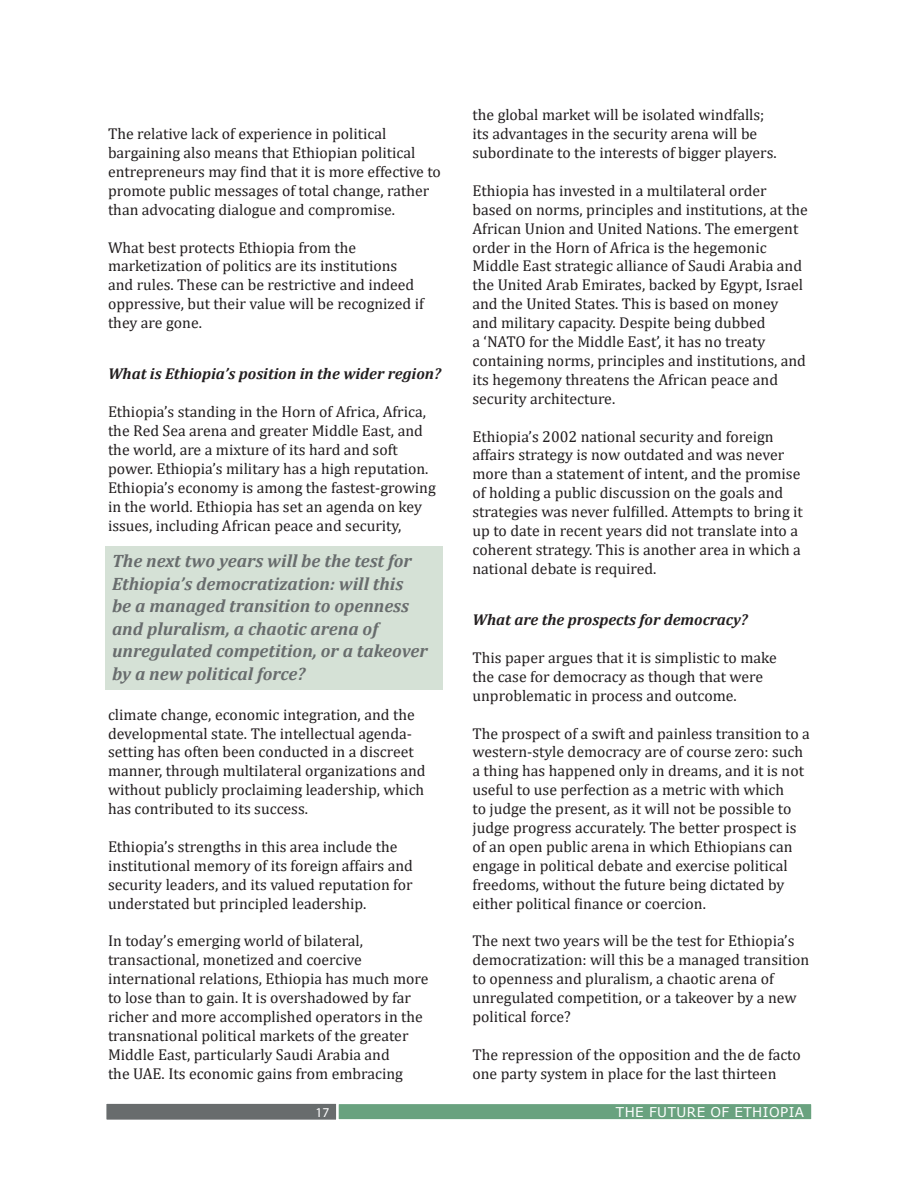
<style>
.page{position:relative;width:918px;height:1188px;background:#fff}
.page>*{position:absolute;margin:0;border:0;box-sizing:border-box;transform-origin:0 0}
.t1{font:italic 700 18px/22.5px "Cambria";color:#686c6d}
.t2{font:15.75px/18.9px "Cambria";color:#231f20}
.t3{font:italic 700 15.75px "Cambria";color:#231f20}
.t4{font:13.5px "Verdana";letter-spacing:.035em;color:#fff}
.t5{font:13.5px "Myriad Pro";color:#fff}
</style>
<div class="page">
<div style="left:338px;top:1103px;width:474px;height:17px;background:#69a27f"></div>
<div style="left:337px;top:1103px;width:476px;height:18px;border:2px solid #fff"></div>
<div style="left:106px;top:1103px;width:231px;height:17px;background:#686c6d"></div>
<div style="left:105px;top:1103px;width:232px;height:18px;border:1px solid #fff"></div>
<div style="left:105px;top:546px;width:338px;height:144px;background:#d5e1d6"></div>
<p class="t2" style="left:108px;top:124px;width:335px">The relative lack of experience in political bargaining also means that Ethiopian political entrepreneurs may find that it is more effective to promote public messages of total change, rather than advocating dialogue and compromise.</p>
<p class="t2" style="left:108px;top:238px;width:317px">What best protects Ethiopia from the marketization of politics are its institutions and rules. These can be restrictive and indeed oppressive, but their value will be recognized if they are gone.</p>
<p class="t3" style="left:108px;top:363px;width:334px">What is Ethiopia’s position in the wider region?</p>
<p class="t2" style="left:108px;top:402px;width:329px">Ethiopia’s standing in the Horn of Africa, Africa, the Red Sea arena and greater Middle East, and the world, are a mixture of its hard and soft power. Ethiopia’s military has a high reputation.<br>Ethiopia’s economy is among the fastest-growing in the world. Ethiopia has set an agenda on key issues, including African peace and security,</p>
<p class="t1" style="left:112px;top:549px;width:317px">The next two years will be the test for Ethiopia’s democratization: will this<br>be a managed transition to openness and pluralism, a chaotic arena of unregulated competition, or a takeover by a new political force?</p>
<p class="t2" style="left:108px;top:705px;width:319px">climate change, economic integration, and the developmental state. The intellectual agenda&shy;setting has often been conducted in a discreet manner, through multilateral organizations and without publicly proclaiming leadership, which has contributed to its success.</p>
<p class="t2" style="left:108px;top:837px;width:307px">Ethiopia’s strengths in this area include the institutional memory of its foreign affairs and security leaders, and its valued reputation for understated but principled leadership.</p>
<p class="t2" style="left:108px;top:932px;width:322px">In today’s emerging world of bilateral, transactional, monetized and coercive international relations, Ethiopia has much more to lose than to gain. It is overshadowed by far richer and more accomplished operators in the transnational political markets of the greater Middle East, particularly Saudi Arabia and<br>the UAE. Its economic gains from embracing</p>
<p class="t2" style="left:472px;top:105px;width:306px">the global market will be isolated windfalls; its advantages in the security arena will be subordinate to the interests of bigger players.</p>
<p class="t2" style="left:472px;top:181px;width:337px">Ethiopia has invested in a multilateral order based on norms, principles and institutions, at the African Union and United Nations. The emergent order in the Horn of Africa is the hegemonic Middle East strategic alliance of Saudi Arabia and the United Arab Emirates, backed by Egypt, Israel and the United States. This is based on money<br>and military capacity. Despite being dubbed<br>a ‘NATO for the Middle East’, it has no treaty containing norms, principles and institutions, and its hegemony threatens the African peace and security architecture.</p>
<p class="t2" style="left:472px;top:427px;width:332px">Ethiopia’s 2002 national security and foreign affairs strategy is now outdated and was never more than a statement of intent, and the promise of holding a public discussion on the goals and strategies was never fulfilled. Attempts to bring it up to date in recent years did not translate into a coherent strategy. This is another area in which a national debate is required.</p>
<p class="t3" style="left:472px;top:609px;width:277px">What are the prospects for democracy?</p>
<p class="t2" style="left:472px;top:648px;width:306px">This paper argues that it is simplistic to make the case for democracy as though that were unproblematic in process and outcome.</p>
<p class="t2" style="left:472px;top:724px;width:339px">The prospect of a swift and painless transition to a western-style democracy are of course zero: such a thing has happened only in dreams, and it is not useful to use perfection as a metric with which<br>to judge the present, as it will not be possible to judge progress accurately. The better prospect is of an open public arena in which Ethiopians can engage in political debate and exercise political freedoms, without the future being dictated by either political finance or coercion.</p>
<p class="t2" style="left:472px;top:932px;width:338px">The next two years will be the test for Ethiopia’s democratization: will this be a managed transition to openness and pluralism, a chaotic arena of unregulated competition, or a takeover by a new political force?</p>
<p class="t2" style="left:472px;top:1045px;width:330px">The repression of the opposition and the de facto one party system in place for the last thirteen</p>
<p class="t5" style="left:315px;top:1104px;width:15px">17</p>
<p class="t4" style="left:616px;top:1103px;width:190px">THE FUTURE OF ETHIOPIA</p>
</div>
